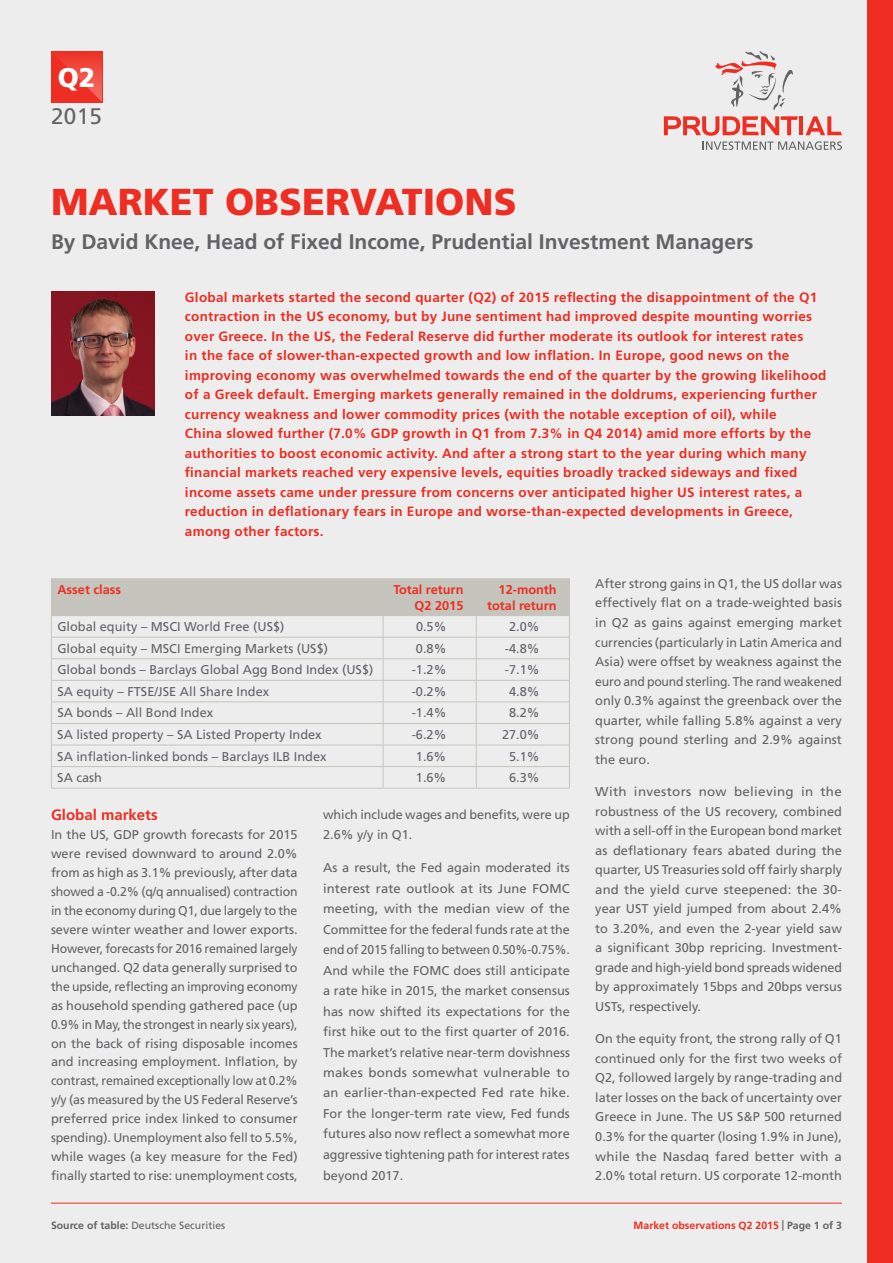
<style>
.page{position:relative;width:893px;height:1263px;background:#fff}
.page>*{position:absolute;margin:0;border:0;box-sizing:border-box;transform-origin:0 0}
.t1{font:900 37.5px "Frutiger LT Std";color:#ee2e22}
.t2{font:900 27px "Frutiger LT Std";color:#fff}
.t3{font:22.5px "Frutiger LT Std";color:#636366}
.t4{font:700 21px "Frutiger LT Std";color:#636366}
.t5{font:700 15px "Frutiger LT Std";color:#ee2e22}
.t6{font:700 13.5px/19.5px "Frutiger LT Std";letter-spacing:.02em;color:#ee2e22}
.t7{font:12.75px/18.9px "Frutiger LT Std";color:#636366;text-align:justify}
.t8{font:12.75px/19.5px "Frutiger LT Std";color:#636366;text-align:justify;scale:1.05 1}
.t9{font:700 12.75px/15.3px "Frutiger LT Std";color:#ee2e22;text-align:right}
.t10{font:700 10.5px "Frutiger LT Std";color:#ee2e22}
.t11{font:10.5px "Frutiger LT Std";color:#636366}
.s1{font-weight:700}
.s2{color:#636366}
</style>
<div class="page">
<div style="left:0;top:0;width:867px;height:1263px;background:#ededee"></div>
<svg style="left:664px;top:51px;width:178px;height:99px"></svg>
<div style="left:867px;top:0;width:26px;height:1263px;background:#ee2e22"></div>
<img style="left:51px;top:292px;width:103px;height:123px">
<svg style="left:51px;top:51px;width:51px;height:51px;background:#ee3a2f"></svg>
<hr style="left:51px;top:1203px;width:791px;height:1px;background:#ee2e22">
<hr style="left:51px;top:578px;width:332px;height:1px;background:#c5c5be">
<hr style="left:383px;top:578px;width:93px;height:1px;background:#c5c5be">
<hr style="left:476px;top:578px;width:94px;height:1px;background:#c5c5be">
<svg style="left:51px;top:579px;width:519px;height:209px"></svg>
<hr style="left:51px;top:788px;width:332px;height:1px;background:#c5c5be">
<hr style="left:383px;top:788px;width:93px;height:1px;background:#c5c5be">
<hr style="left:476px;top:788px;width:94px;height:1px;background:#c5c5be">
<h2 class="t2" style="left:58px;top:61px;width:39px">Q2</h2>
<h3 class="t3" style="left:51px;top:103px;width:53px">2015</h3>
<h1 class="t1" style="left:51px;top:179px;width:467px">MARKET OBSERVATIONS</h1>
<h3 class="t4" style="left:51px;top:230px;width:704px">By David Knee, Head of Fixed Income, Prudential Investment Managers</h3>
<p class="t6" style="left:185px;top:287px;width:643px">Global markets started the second quarter (Q2) of 2015 reflecting the disappointment of the Q1 contraction in the US economy, but by June sentiment had improved despite mounting worries over Greece. In the US, the Federal Reserve did further moderate its outlook for interest rates<br>in the face of slower-than-expected growth and low inflation. In Europe, good news on the improving economy was overwhelmed towards the end of the quarter by the growing likelihood of a Greek default. Emerging markets generally remained in the doldrums, experiencing further currency weakness and lower commodity prices (with the notable exception of oil), while<br>China slowed further (7.0% GDP growth in Q1 from 7.3% in Q4 2014) amid more efforts by the authorities to boost economic activity. And after a strong start to the year during which many financial markets reached very expensive levels, equities broadly tracked sideways and fixed income assets came under pressure from concerns over anticipated higher US interest rates, a reduction in deflationary fears in Europe and worse-than-expected developments in Greece, among other factors.</p>
<p class="t9" style="left:57px;top:582px;width:65px">Asset class</p>
<p class="t9" style="left:393px;top:582px;width:72px">Total return<br>Q2 2015</p>
<p class="t9" style="left:487px;top:582px;width:71px">12-month total return</p>
<p class="t7" style="left:57px;top:617px;width:229px">Global equity – MSCI World Free (US$)</p>
<p class="t7" style="left:416px;top:617px;width:32px">0.5%</p>
<p class="t7" style="left:509px;top:617px;width:32px">2.0%</p>
<p class="t7" style="left:57px;top:639px;width:272px">Global equity – MSCI Emerging Markets (US$)</p>
<p class="t7" style="left:416px;top:639px;width:32px">0.8%</p>
<p class="t7" style="left:505px;top:639px;width:36px">-4.8%</p>
<p class="t7" style="left:57px;top:660px;width:317px">Global bonds – Barclays Global Agg Bond Index (US$)</p>
<p class="t7" style="left:412px;top:660px;width:36px">-1.2%</p>
<p class="t7" style="left:505px;top:660px;width:36px">-7.1%</p>
<p class="t7" style="left:57px;top:682px;width:213px">SA equity – FTSE/JSE All Share Index</p>
<p class="t7" style="left:412px;top:682px;width:36px">-0.2%</p>
<p class="t7" style="left:509px;top:682px;width:32px">4.8%</p>
<p class="t7" style="left:57px;top:704px;width:157px">SA bonds – All Bond Index</p>
<p class="t7" style="left:412px;top:704px;width:36px">-1.4%</p>
<p class="t7" style="left:509px;top:704px;width:32px">8.2%</p>
<p class="t7" style="left:57px;top:725px;width:266px">SA listed property – SA Listed Property Index</p>
<p class="t7" style="left:412px;top:725px;width:36px">-6.2%</p>
<p class="t7" style="left:502px;top:725px;width:39px">27.0%</p>
<p class="t7" style="left:57px;top:747px;width:271px">SA inflation-linked bonds – Barclays ILB Index</p>
<p class="t7" style="left:416px;top:747px;width:32px">1.6%</p>
<p class="t7" style="left:509px;top:747px;width:32px">5.1%</p>
<p class="t7" style="left:57px;top:768px;width:46px">SA cash</p>
<p class="t7" style="left:416px;top:768px;width:32px">1.6%</p>
<p class="t7" style="left:509px;top:768px;width:32px">6.3%</p>
<p class="t5" style="left:51px;top:806px;width:108px">Global markets</p>
<p class="t7" style="left:51px;top:825px;width:248px">In the US, GDP growth forecasts for 2015 were revised downward to around 2.0% from as high as 3.1% previously, after data showed a -0.2% (q/q annualised) contraction in the economy during Q1, due largely to the severe winter weather and lower exports.<br>However, forecasts for 2016 remained largely unchanged. Q2 data generally surprised to the upside, reflecting an improving economy as household spending gathered pace (up 0.9% in May, the strongest in nearly six years), on the back of rising disposable incomes and increasing employment. Inflation, by contrast, remained exceptionally low at 0.2% y/y (as measured by the US Federal Reserve’s preferred price index linked to consumer spending). Unemployment also fell to 5.5%, while wages (a key measure for the Fed) finally started to rise: unemployment costs,</p>
<p class="t7" style="left:323px;top:804px;width:248px;line-height:20.4px">which include wages and benefits, were up<br>2.6% y/y in Q1.</p>
<p class="t7" style="left:323px;top:858px;width:248px;line-height:20.5px">As a result, the Fed again moderated its interest rate outlook at its June FOMC meeting, with the median view of the Committee for the federal funds rate at the end of 2015 falling to between 0.50%-0.75%.<br>And while the FOMC does still anticipate a rate hike in 2015, the market consensus has now shifted its expectations for the first hike out to the first quarter of 2016.<br>The market’s relative near-term dovishness makes bonds somewhat vulnerable to an earlier-than-expected Fed rate hike.<br>For the longer-term rate view, Fed funds futures also now reflect a somewhat more aggressive tightening path for interest rates beyond 2017.</p>
<p class="t7" style="left:595px;top:574px;width:248px;line-height:19.5px">After strong gains in Q1, the US dollar was effectively flat on a trade-weighted basis in Q2 as gains against emerging market currencies (particularly in Latin America and Asia) were offset by weakness against the euro and pound sterling. The rand weakened only 0.3% against the greenback over the quarter, while falling 5.8% against a very strong pound sterling and 2.9% against the euro.</p>
<p class="t8" style="left:595px;top:782px;width:237px">With investors now believing in the robustness of the US recovery, combined with a sell-off in the European bond market as deflationary fears abated during the quarter, US Treasuries sold off fairly sharply and the yield curve steepened: the 30- year UST yield jumped from about 2.4% to 3.20%, and even the 2-year yield saw a significant 30bp repricing. Investment&shy;grade and high-yield bond spreads widened by approximately 15bps and 20bps versus USTs, respectively.</p>
<p class="t7" style="left:595px;top:1029px;width:248px;line-height:19.5px">On the equity front, the strong rally of Q1 continued only for the first two weeks of Q2, followed largely by range-trading and later losses on the back of uncertainty over Greece in June. The US S&amp;P 500 returned 0.3% for the quarter (losing 1.9% in June), while the Nasdaq fared better with a 2.0% total return. US corporate 12-month</p>
<p class="t11" style="left:51px;top:1219px;width:176px"><span class="s1">Source of table:</span> Deutsche Securities</p>
<p class="t10" style="left:634px;top:1219px;width:210px">Market observations Q2 2015 <span class="s2">| Page 1 of 3</span></p>
</div>
